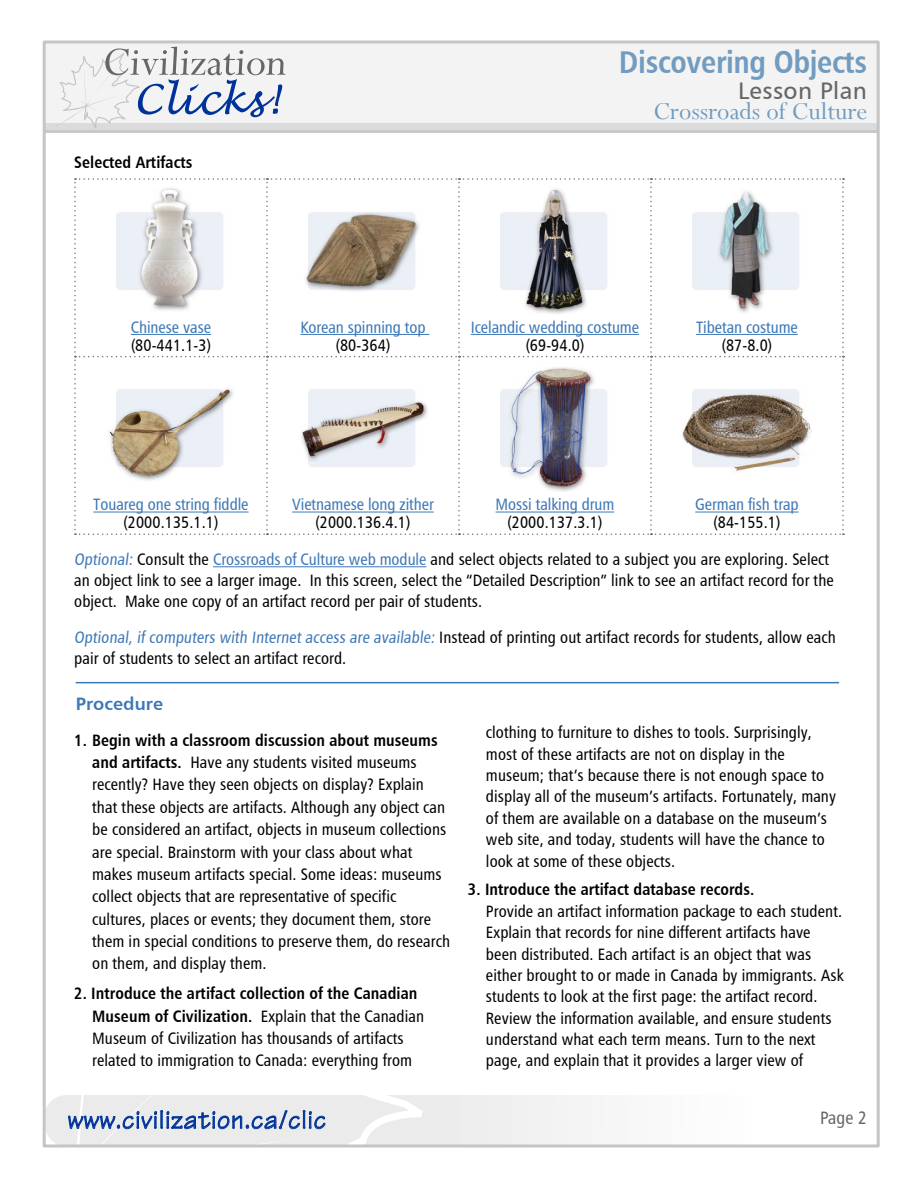
<style>
.page{position:relative;width:918px;height:1188px;background:#fff}
.page>*{position:absolute;margin:0;border:0;box-sizing:border-box;transform-origin:0 0}
.t1{font:31.5px "Humanist 777 BT Bold Condensed B";letter-spacing:-.01em;color:#719bbf}
.t2{font:27px "Technical Plain";letter-spacing:.03em;color:#039}
.t3{font:27px "Perpetua";color:#719bbf}
.t4{font:24px "Humanist 777 BT Roman B";letter-spacing:.02em;color:#666}
.Heading_1_rule_above{font:18px "Humanist 777 BT Bold B";color:#3d78b7}
.Page{font:18px "Humanist 777 BT Roman Condensed B";color:#666}
.Bullets_NumberedList{font:16.5px/21.5px "Humanist 777 BT Roman Condensed B";letter-spacing:.005em;color:#000}
.Text{font:16.5px/21px "Humanist 777 BT Roman Condensed B";letter-spacing:.005em;color:#000}
.Text-2{font:16.5px/18px "Humanist 777 BT Roman Condensed B";letter-spacing:-.005em;color:#3d78b7;text-align:center}
.Bullets_NumberedList-2{font:16.5px "Humanist 777 BT Bold Condensed B";letter-spacing:.005em;color:#000}
.s1{color:#3d78b7}
.s2{color:#000}
.s3{font-family:"Humanist 777 BT Bold Condensed B"}
</style>
<div class="page">
<div style="left:44px;top:52px;width:834px;height:81px;background:#c9c9c9"></div>
<svg style="left:47px;top:122px;width:829px;height:8px;background:#ddd"></svg>
<div style="left:44px;top:43px;width:834px;height:79px;background:#f3f3f3"></div>
<svg style="left:45px;top:1095px;width:834px;height:51px"></svg>
<svg style="left:55px;top:47px;width:231px;height:82px"></svg>
<hr style="left:213px;top:566px;width:213px;height:1px;background:#3d78b7">
<svg style="left:74px;top:178px;width:770px;height:357px"></svg>
<hr style="left:131px;top:334px;width:80px;height:1px;background:#3d78b7">
<img style="left:106px;top:185px;width:129px;height:129px">
<hr style="left:300px;top:334px;width:129px;height:1px;background:#3d78b7">
<img style="left:298px;top:185px;width:129px;height:129px">
<hr style="left:471px;top:334px;width:168px;height:1px;background:#3d78b7">
<img style="left:490px;top:185px;width:129px;height:129px">
<hr style="left:696px;top:334px;width:102px;height:1px;background:#3d78b7">
<img style="left:682px;top:185px;width:129px;height:129px">
<hr style="left:93px;top:512px;width:156px;height:1px;background:#3d78b7">
<img style="left:106px;top:363px;width:129px;height:129px">
<hr style="left:292px;top:512px;width:142px;height:1px;background:#3d78b7">
<img style="left:298px;top:363px;width:129px;height:129px">
<hr style="left:496px;top:512px;width:118px;height:1px;background:#3d78b7">
<img style="left:490px;top:363px;width:129px;height:129px">
<hr style="left:695px;top:512px;width:104px;height:1px;background:#3d78b7">
<img style="left:682px;top:363px;width:129px;height:129px">
<hr style="left:76px;top:682px;width:763px;height:1px;background:#3d78b7">
<p class="t1" style="left:619px;top:43px;width:250px">Discovering Objects</p>
<p class="t4" style="left:738px;top:75px;width:131px">Lesson Plan</p>
<p class="Bullets_NumberedList-2" style="left:74px;top:152px;width:120px">Selected Artifacts</p>
<p class="t3" style="left:653px;top:94px;width:216px">Crossroads of Culture</p>
<p class="Text" style="left:131px;top:318px;width:82px;line-height:18px"><span class="s1">Chinese vase </span>(80-441.1-3)</p>
<p class="Text-2" style="left:300px;top:318px;width:127px">Korean spinning top <span class="s2">(80-364)</span></p>
<p class="Text-2" style="left:471px;top:318px;width:170px">Icelandic wedding costume <span class="s2">(69-94.0)</span></p>
<p class="Text-2" style="left:696px;top:318px;width:103px">Tibetan costume <span class="s2">(87-8.0)</span></p>
<p class="Text-2" style="left:93px;top:495px;width:157px">Touareg one string fiddle <span class="s2">(2000.135.1.1)</span></p>
<p class="Text-2" style="left:292px;top:495px;width:143px">Vietnamese long zither <span class="s2">(2000.136.4.1)</span></p>
<p class="Text-2" style="left:496px;top:495px;width:120px">Mossi talking drum <span class="s2">(2000.137.3.1)</span></p>
<p class="Text-2" style="left:695px;top:495px;width:105px">German fish trap <span class="s2">(84-155.1)</span></p>
<p class="Text" style="left:74px;top:548px;width:761px"><span class="s1">Optional:</span> Consult the <span class="s1">Crossroads of Culture web module</span> and select objects related to a subject you are exploring. Select an object link to see a larger image. In this screen, select the “Detailed Description” link to see an artifact record for the object. Make one copy of an artifact record per pair of students.</p>
<p class="Text" style="left:74px;top:626px;width:763px"><span class="s1">Optional, if computers with Internet access are available:</span> Instead of printing out artifact records for students, allow each pair of students to select an artifact record.</p>
<p class="Heading_1_rule_above" style="left:76px;top:693px;width:89px">Procedure</p>
<p class="Bullets_NumberedList" style="left:92px;top:728px;width:359px;line-height:22.4px;text-indent:-18px"><span class="s3">1. Begin with a classroom discussion about museums and artifacts.</span> Have any students visited museums recently? Have they seen objects on display? Explain that these objects are artifacts. Although any object can be considered an artifact, objects in museum collections are special. Brainstorm with your class about what makes museum artifacts special. Some ideas: museums collect objects that are representative of specific cultures, places or events; they document them, store them in special conditions to preserve them, do research on them, and display them.</p>
<p class="Bullets_NumberedList" style="left:92px;top:982px;width:333px;line-height:22.4px;text-indent:-18px"><span class="s3">2. Introduce the artifact collection of the Canadian Museum of Civilization.</span> Explain that the Canadian Museum of Civilization has thousands of artifacts related to immigration to Canada: everything from</p>
<p class="Bullets_NumberedList" style="left:486px;top:721px;width:352px">clothing to furniture to dishes to tools. Surprisingly, most of these artifacts are not on display in the museum; that’s because there is not enough space to display all of the museum’s artifacts. Fortunately, many of them are available on a database on the museum’s web site, and today, students will have the chance to look at some of these objects.</p>
<p class="Bullets_NumberedList" style="left:486px;top:879px;width:359px;text-indent:-18px"><span class="s3">3. Introduce the artifact database records.<br></span>Provide an artifact information package to each student.<br>Explain that records for nine different artifacts have been distributed. Each artifact is an object that was either brought to or made in Canada by immigrants. Ask students to look at the first page: the artifact record.<br>Review the information available, and ensure students understand what each term means. Turn to the next page, and explain that it provides a larger view of</p>
<p class="t2" style="left:68px;top:1103px;width:260px">www.civilization.ca/clic</p>
<p class="Page" style="left:820px;top:1107px;width:48px">Page 2</p>
</div>
